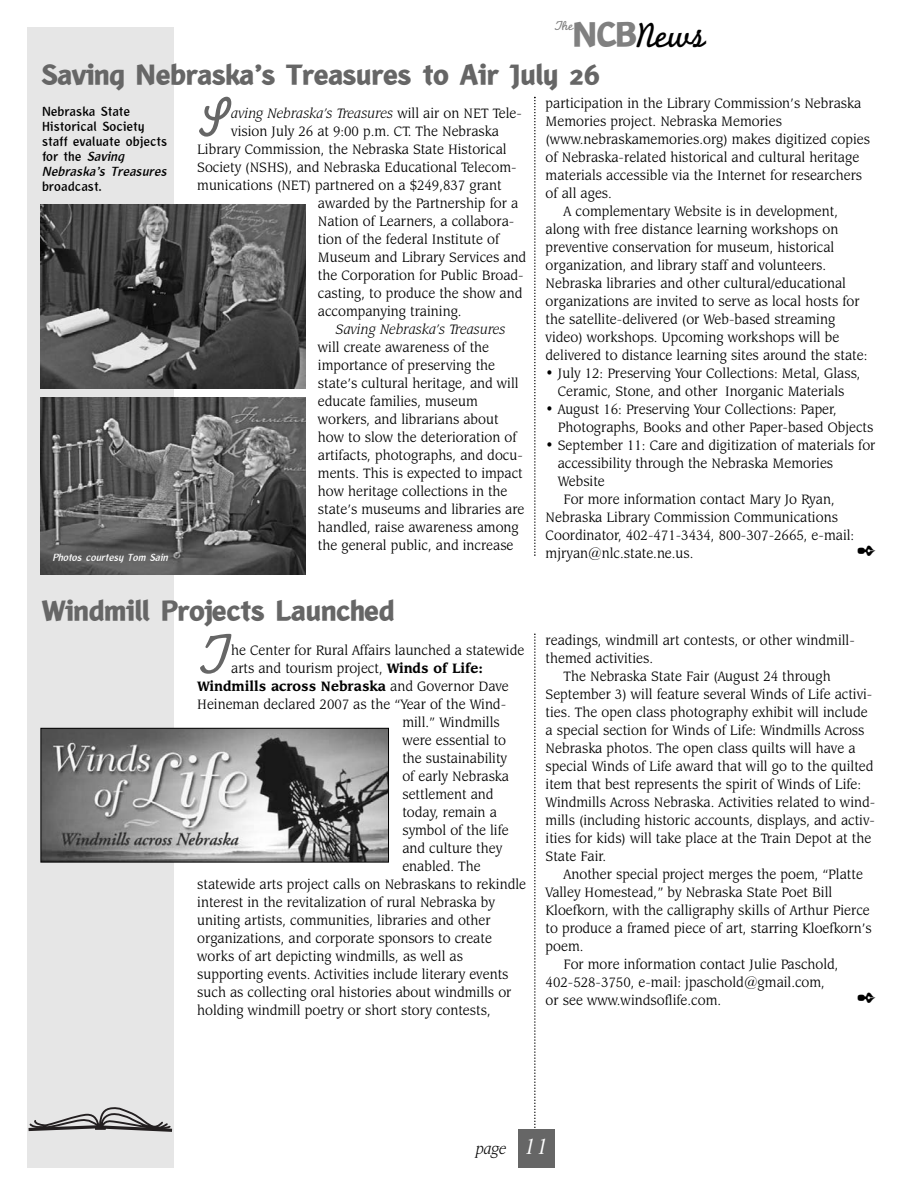
<style>
.page{position:relative;width:918px;height:1188px;background:#fff}
.page>*{position:absolute;margin:0;border:0;box-sizing:border-box;transform-origin:0 0}
.t1{font:59.25px "Monoline Script MT Std";color:#666;scale:.92 1}
.t2{font:36.45px "Monoline Script MT Std";color:#000}
.t3{font:900 30px "Liga Sans LT Std";letter-spacing:-.005em;color:#666}
.t4{font:italic 24px "Leawood IT Cby BT";color:#fff}
.t5{font:italic 16.5px "Leawood IT Cby BT";color:#000;scale:.92 1}
.t6{font:15px/18px "Leawood IT Cby BT";color:#000;scale:.92 1}
.t7{font:italic 15px "Leawood IT Cby BT";color:#000;scale:.92 1}
.t8{font:700 15px "Leawood IT Cby BT";color:#000;scale:.92 1}
.t9{font:13.65px "Monoline Script MT Std";color:#808080}
.t10{font:700 13.5px/15px "Liga Sans LT Std";color:#000}
.t11{font:italic 700 10.5px "Liga Sans LT Std";color:#fff}
.s1{font-family:"Liga Sans LT Std";font-weight:900;color:#808080}
.s2{font-style:normal}
.s3{font-style:italic}
.s4{font-weight:700}
.s5{font-weight:400}
</style>
<div class="page">
<div style="left:27px;top:27px;width:147px;height:1141px;background:#e6e6e6"></div>
<svg style="left:28px;top:1107px;width:145px;height:25px"></svg>
<svg style="left:534px;top:97px;width:2px;height:459px"></svg>
<svg style="left:534px;top:634px;width:2px;height:494px"></svg>
<div style="left:518px;top:1129px;width:37px;height:39px;background:#666"></div>
<img style="left:42px;top:730px;width:345px;height:131px">
<div style="left:40px;top:728px;width:349px;height:135px;border:1px solid #000"></div>
<img style="left:40px;top:205px;width:266px;height:183px">
<img style="left:40px;top:397px;width:266px;height:178px">
<p class="t9" style="left:554px;top:20px;width:21px">The</p>
<h2 class="t2" style="left:573px;top:21px;width:134px"><span class="s1">NCB</span>News</h2>
<h3 class="t3" style="left:42px;top:63px;width:560px">Saving Nebraska’s Treasures to Air July 26</h3>
<h1 class="t1" style="left:197px;top:94px;width:39px">S</h1>
<p class="t7" style="left:231px;top:107px;width:318px">aving Nebraska’s Treasures <span class="s2">will air on NET Tele-</span></p>
<p class="t6" style="left:546px;top:95px;width:345px">participation in the Library Commission’s Nebraska</p>
<p class="t6" style="left:546px;top:113px;width:258px">Memories project. Nebraska Memories</p>
<p class="t6" style="left:546px;top:131px;width:354px">(www.nebraskamemories.org) makes digitized copies</p>
<p class="t6" style="left:546px;top:149px;width:342px">of Nebraska-related historical and cultural heritage</p>
<p class="t6" style="left:546px;top:167px;width:346px">materials accessible via the Internet for researchers</p>
<p class="t6" style="left:546px;top:185px;width:74px">of all ages.</p>
<p class="t6" style="left:564px;top:203px;width:300px">A complementary Website is in development,</p>
<p class="t6" style="left:546px;top:221px;width:320px">along with free distance learning workshops on</p>
<p class="t6" style="left:546px;top:239px;width:315px">preventive conservation for museum, historical</p>
<p class="t6" style="left:546px;top:257px;width:307px">organization, and library staff and volunteers.</p>
<p class="t6" style="left:546px;top:275px;width:328px">Nebraska libraries and other cultural/educational</p>
<p class="t6" style="left:546px;top:293px;width:343px">organizations are invited to serve as local hosts for</p>
<p class="t6" style="left:546px;top:311px;width:316px">the satellite-delivered (or Web-based streaming</p>
<p class="t6" style="left:546px;top:329px;width:321px">video) workshops. Upcoming workshops will be</p>
<p class="t6" style="left:546px;top:347px;width:351px">delivered to distance learning sites around the state:</p>
<p class="t6" style="left:546px;top:365px;width:344px;text-align:center">• July 12: Preserving Your Collections: Metal, Glass,<br>Ceramic, Stone, and other Inorganic Materials</p>
<p class="t6" style="left:558px;top:401px;width:344px;text-indent:-12px">• August 16: Preserving Your Collections: Paper,<br>Photographs, Books and other Paper-based Objects</p>
<p class="t6" style="left:546px;top:437px;width:360px">• September 11: Care and digitization of materials for</p>
<p class="t6" style="left:558px;top:455px;width:301px">accessibility through the Nebraska Memories</p>
<p class="t6" style="left:558px;top:473px;width:53px">Website</p>
<p class="t6" style="left:564px;top:491px;width:296px">For more information contact Mary Jo Ryan,</p>
<p class="t6" style="left:546px;top:509px;width:319px">Nebraska Library Commission Communications</p>
<p class="t6" style="left:546px;top:527px;width:337px">Coordinator, 402-471-3434, 800-307-2665, e-mail:</p>
<p class="t6" style="left:546px;top:545px;width:162px">mjryan@nlc.state.ne.us.</p>
<p class="t10" style="left:42px;top:105px;width:129px">Nebraska State<br>Historical Society staff evaluate objects f o r t h e <span class="s3">Saving<br>Nebraska’s Treasures</span></p>
<p class="t10" style="left:42px;top:180px;width:62px">broadcast.</p>
<p class="t6" style="left:231px;top:124px;width:293px">vision July 26 at 9:00 p.m. CT. The Nebraska</p>
<p class="t6" style="left:197px;top:142px;width:338px">Library Commission, the Nebraska State Historical</p>
<p class="t6" style="left:197px;top:160px;width:349px">Society (NSHS), and Nebraska Educational Telecom-</p>
<p class="t6" style="left:197px;top:178px;width:332px">munications (NET) partnered on a $249,837 grant</p>
<p class="t6" style="left:318px;top:196px;width:219px">awarded by the Partnership for a</p>
<p class="t6" style="left:318px;top:214px;width:215px">Nation of Learners, a collabora-</p>
<p class="t6" style="left:318px;top:232px;width:199px">tion of the federal Institute of</p>
<p class="t6" style="left:318px;top:250px;width:228px">Museum and Library Services and</p>
<p class="t6" style="left:318px;top:268px;width:225px">the Corporation for Public Broad-</p>
<p class="t6" style="left:318px;top:286px;width:224px">casting, to produce the show and</p>
<p class="t6" style="left:318px;top:304px;width:158px">accompanying training.</p>
<p class="t7" style="left:336px;top:323px;width:186px">Saving Nebraska’s Treasures</p>
<p class="t6" style="left:318px;top:340px;width:226px">will create awareness of the importance of preserving the state’s cultural heritage, and will educate families, museum workers, and librarians about how to slow the deterioration of artifacts, photographs, and docu&shy;ments. This is expected to impact how heritage collections in the state’s museums and libraries are handled, raise awareness among the general public, and increase</p>
<p class="t11" style="left:52px;top:554px;width:119px">Photos courtesy Tom Sain</p>
<h3 class="t3" style="left:42px;top:599px;width:354px">Windmill Projects Launched</h3>
<h1 class="t1" style="left:197px;top:631px;width:39px">T</h1>
<p class="t6" style="left:231px;top:643px;width:320px">he Center for Rural Affairs launched a statewide</p>
<p class="t6" style="left:231px;top:661px;width:275px">arts and tourism project, <span class="s4">Winds of Life:</span></p>
<p class="t8" style="left:197px;top:680px;width:340px">Windmills across Nebraska <span class="s5">and Governor Dave</span></p>
<p class="t6" style="left:197px;top:697px;width:337px">Heineman declared 2007 as the “Year of the Wind-</p>
<p class="t6" style="left:402px;top:715px;width:107px">mill.” Windmills</p>
<p class="t6" style="left:402px;top:733px;width:114px">were essential to</p>
<p class="t6" style="left:402px;top:751px;width:115px">the sustainability</p>
<p class="t6" style="left:402px;top:769px;width:117px">of early Nebraska</p>
<p class="t6" style="left:402px;top:787px;width:101px">settlement and</p>
<p class="t6" style="left:402px;top:805px;width:104px">today, remain a</p>
<p class="t6" style="left:402px;top:823px;width:117px">symbol of the life</p>
<p class="t6" style="left:402px;top:841px;width:110px">and culture they</p>
<p class="t6" style="left:402px;top:859px;width:87px">enabled. The</p>
<p class="t6" style="left:197px;top:877px;width:359px">statewide arts project calls on Nebraskans to rekindle</p>
<p class="t6" style="left:197px;top:895px;width:325px">interest in the revitalization of rural Nebraska by</p>
<p class="t6" style="left:197px;top:913px;width:320px">uniting artists, communities, libraries and other</p>
<p class="t6" style="left:197px;top:931px;width:322px">organizations, and corporate sponsors to create</p>
<p class="t6" style="left:197px;top:949px;width:290px">works of art depicting windmills, as well as</p>
<p class="t6" style="left:197px;top:967px;width:340px">supporting events. Activities include literary events</p>
<p class="t6" style="left:197px;top:985px;width:343px">such as collecting oral histories about windmills or</p>
<p class="t6" style="left:197px;top:1003px;width:320px">holding windmill poetry or short story contests,</p>
<p class="t6" style="left:546px;top:632px;width:338px">readings, windmill art contests, or other windmill-</p>
<p class="t6" style="left:546px;top:650px;width:118px">themed activities.</p>
<p class="t6" style="left:564px;top:668px;width:292px">The Nebraska State Fair (August 24 through</p>
<p class="t6" style="left:546px;top:686px;width:357px">September 3) will feature several Winds of Life activi-</p>
<p class="t6" style="left:546px;top:704px;width:352px">ties. The open class photography exhibit will include</p>
<p class="t6" style="left:546px;top:722px;width:348px">a special section for Winds of Life: Windmills Across</p>
<p class="t6" style="left:546px;top:740px;width:338px">Nebraska photos. The open class quilts will have a</p>
<p class="t6" style="left:546px;top:758px;width:358px">special Winds of Life award that will go to the quilted</p>
<p class="t6" style="left:546px;top:776px;width:345px">item that best represents the spirit of Winds of Life:</p>
<p class="t6" style="left:546px;top:794px;width:360px">Windmills Across Nebraska. Activities related to wind-</p>
<p class="t6" style="left:546px;top:812px;width:360px">mills (including historic accounts, displays, and activ-</p>
<p class="t6" style="left:546px;top:830px;width:355px">ities for kids) will take place at the Train Depot at the</p>
<p class="t6" style="left:546px;top:848px;width:67px">State Fair.</p>
<p class="t6" style="left:564px;top:866px;width:327px">Another special project merges the poem, “Platte</p>
<p class="t6" style="left:546px;top:884px;width:313px">Valley Homestead,” by Nebraska State Poet Bill</p>
<p class="t6" style="left:546px;top:902px;width:354px">Kloefkorn, with the calligraphy skills of Arthur Pierce</p>
<p class="t6" style="left:546px;top:920px;width:356px">to produce a framed piece of art, starring Kloefkorn’s</p>
<p class="t6" style="left:546px;top:938px;width:43px">poem.</p>
<p class="t6" style="left:564px;top:956px;width:300px">For more information contact Julie Paschold,</p>
<p class="t6" style="left:546px;top:974px;width:305px">402-528-3750, e-mail: jpaschold@gmail.com,</p>
<p class="t6" style="left:546px;top:992px;width:192px">or see www.windsoflife.com.</p>
<p class="t5" style="left:476px;top:1142px;width:35px">page</p>
<h3 class="t4" style="left:524px;top:1136px;width:27px">11</h3>
</div>
